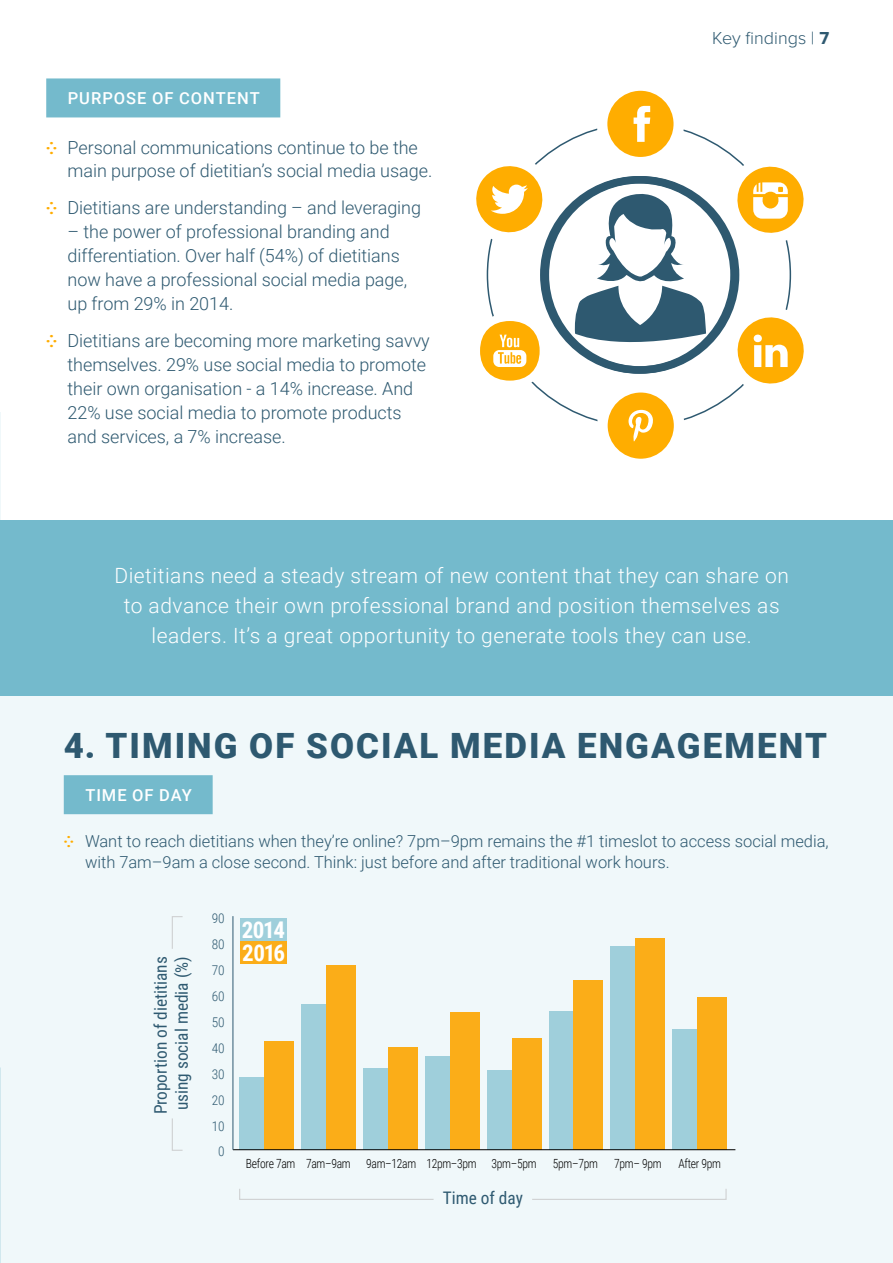
<style>
.page{position:relative;width:893px;height:1263px;background:#fff}
.page>*{position:absolute;margin:0;border:0;box-sizing:border-box;transform-origin:0 0}
.t1{font:900 34.8px "Roboto";letter-spacing:.06em;color:#2e5970}
.t2{font:700 22.95px/22.5px "Roboto Condensed";letter-spacing:-.06em;color:#fff}
.t3{font:300 21px/30px "Roboto";letter-spacing:.025em;color:#fff;text-align:center}
.t4{font:300 18px/24px "Roboto";color:#2e5970}
.t5{font:300 18px "Proxima Nova";color:#2e5970}
.t6{font:17.4px/20.9px "Roboto Condensed";color:#2f5a71}
.t7{font:300 16.5px/21px "Roboto";color:#2e5970}
.t8{font:500 16.5px "Roboto";letter-spacing:.06em;color:#fff}
.t9{font:300 13.35px "Roboto Condensed";color:#2f5a71}
.t10{font:300 12.6px "Roboto Condensed";letter-spacing:-.025em;color:#000;scale:.92 1}
.s1{font-weight:700;color:#ffad00}
.s2{font-weight:700}
</style>
<div class="page">
<div style="left:46px;top:78px;width:234px;height:39px;background:#74bacc"></div>
<div style="left:0;top:639px;width:893px;height:624px;background:#f0f8fa"></div>
<div style="left:64px;top:775px;width:149px;height:39px;background:#74bacc"></div>
<div style="left:240px;top:1077px;width:29px;height:73px;background:#9fcfdb"></div>
<div style="left:301px;top:1004px;width:30px;height:146px;background:#9fcfdb"></div>
<div style="left:363px;top:1068px;width:30px;height:82px;background:#9fcfdb"></div>
<div style="left:425px;top:1056px;width:30px;height:94px;background:#9fcfdb"></div>
<div style="left:487px;top:1070px;width:30px;height:80px;background:#9fcfdb"></div>
<div style="left:549px;top:1011px;width:29px;height:139px;background:#9fcfdb"></div>
<div style="left:611px;top:946px;width:29px;height:204px;background:#9fcfdb"></div>
<div style="left:672px;top:1029px;width:30px;height:121px;background:#9fcfdb"></div>
<div style="left:264px;top:1041px;width:30px;height:109px;background:#fbad18"></div>
<div style="left:326px;top:966px;width:30px;height:184px;background:#fbad18"></div>
<div style="left:388px;top:1047px;width:30px;height:103px;background:#fbad18"></div>
<div style="left:450px;top:1012px;width:29px;height:138px;background:#fbad18"></div>
<div style="left:512px;top:1038px;width:29px;height:112px;background:#fbad18"></div>
<div style="left:573px;top:981px;width:30px;height:169px;background:#fbad18"></div>
<div style="left:635px;top:938px;width:30px;height:212px;background:#fbad18"></div>
<div style="left:697px;top:997px;width:30px;height:153px;background:#fbad18"></div>
<hr style="left:233px;top:1149px;width:502px;height:1px;background:#000">
<hr style="left:233px;top:916px;width:1px;height:234px;background:#2f5a71">
<svg style="left:172px;top:1118px;width:11px;height:33px"></svg>
<svg style="left:172px;top:916px;width:11px;height:33px"></svg>
<svg style="left:532px;top:1189px;width:195px;height:11px"></svg>
<svg style="left:239px;top:1189px;width:195px;height:11px"></svg>
<div style="left:240px;top:918px;width:46px;height:23px;background:#9fcfdb"></div>
<div style="left:240px;top:941px;width:46px;height:22px;background:#fbad18"></div>
<div style="left:0;top:520px;width:893px;height:176px;background:#74bacc"></div>
<svg style="left:574px;top:185px;width:132px;height:168px"></svg>
<div style="left:542px;top:176px;width:197px;height:198px;border:8px solid #2e5970;border-radius:50%"></div>
<svg style="left:602px;top:86px;width:77px;height:76px;background:#ffba2a"></svg>
<div style="left:597px;top:80px;width:87px;height:87px;border:10px solid #fff;border-radius:50%"></div>
<svg style="left:602px;top:387px;width:77px;height:77px;fill:#ffad00"></svg>
<div style="left:597px;top:382px;width:87px;height:87px;border:10px solid #fff;border-radius:50%"></div>
<svg style="left:476px;top:146px;width:81px;height:111px"></svg>
<svg style="left:634px;top:106px;width:16px;height:36px"></svg>
<svg style="left:480px;top:313px;width:77px;height:84px"></svg>
<svg style="left:723px;top:292px;width:81px;height:110px"></svg>
<svg style="left:719px;top:148px;width:85px;height:96px"></svg>
<svg style="left:628px;top:410px;width:25px;height:31px"></svg>
<p class="t8" style="left:68px;top:87px;width:194px">PURPOSE OF CONTENT</p>
<p class="t4" style="left:68px;top:134px;width:366px;text-indent:-21px"><span class="s1">⁛</span> Personal communications continue to be the main purpose of dietitian’s social media usage.</p>
<p class="t4" style="left:46px;top:195px;width:376px"><span class="s1">⁛</span> Dietitians are understanding – and leveraging</p>
<p class="t4" style="left:68px;top:219px;width:341px">– the power of professional branding and differentiation. Over half (54%) of dietitians now have a professional social media page, up from 29% in 2014.</p>
<p class="t4" style="left:68px;top:328px;width:364px;text-indent:-21px"><span class="s1">⁛</span> Dietitians are becoming more marketing savvy themselves. 29% use social media to promote their own organisation - a 14% increase. And 22% use social media to promote products and services, a 7% increase.</p>
<p class="t5" style="left:712px;top:27px;width:118px">Key findings | <span class="s2">7</span></p>
<p class="t3" style="left:114px;top:560px;width:676px">Dietitians need a steady stream of new content that they can share on to advance their own professional brand and position themselves as leaders. It’s a great opportunity to generate tools they can use.</p>
<h1 class="t1" style="left:64px;top:721px;width:765px">4. TIMING OF SOCIAL MEDIA ENGAGEMENT</h1>
<p class="t8" style="left:85px;top:783px;width:108px">TIME OF DAY</p>
<p class="t7" style="left:85px;top:830px;width:745px;text-indent:-21px"><span class="s1">⁛</span> Want to reach dietitians when they’re online? 7pm–9pm remains the #1 timeslot to access social media, with 7am–9am a close second. Think: just before and after traditional work hours.</p>
<p class="t6" style="left:150px;top:1114px;width:160px;rotate:-90deg">Proportion of dietitians using social media (%)</p>
<p class="t9" style="left:212px;top:909px;width:15px">90</p>
<p class="t9" style="left:212px;top:935px;width:15px">80</p>
<p class="t9" style="left:212px;top:961px;width:15px">70</p>
<p class="t9" style="left:212px;top:987px;width:15px">60</p>
<p class="t9" style="left:212px;top:1012px;width:15px">50</p>
<p class="t9" style="left:212px;top:1038px;width:15px">40</p>
<p class="t9" style="left:212px;top:1064px;width:15px">30</p>
<p class="t9" style="left:212px;top:1090px;width:15px">20</p>
<p class="t9" style="left:212px;top:1116px;width:15px">10</p>
<p class="t9" style="left:218px;top:1142px;width:8px">0</p>
<p class="t2" style="left:242px;top:918px;width:45px">2014<br>2016</p>
<p class="t10" style="left:246px;top:1155px;width:317px">Before 7am 7am–9am 9am–12am 12pm–3pm 3pm–5pm</p>
<p class="t10" style="left:553px;top:1155px;width:50px">5pm–7pm</p>
<p class="t10" style="left:614px;top:1155px;width:53px">7pm– 9pm</p>
<p class="t10" style="left:678px;top:1155px;width:48px">After 9pm</p>
<p class="t6" style="left:443px;top:1187px;width:82px">Time of day</p>
</div>
